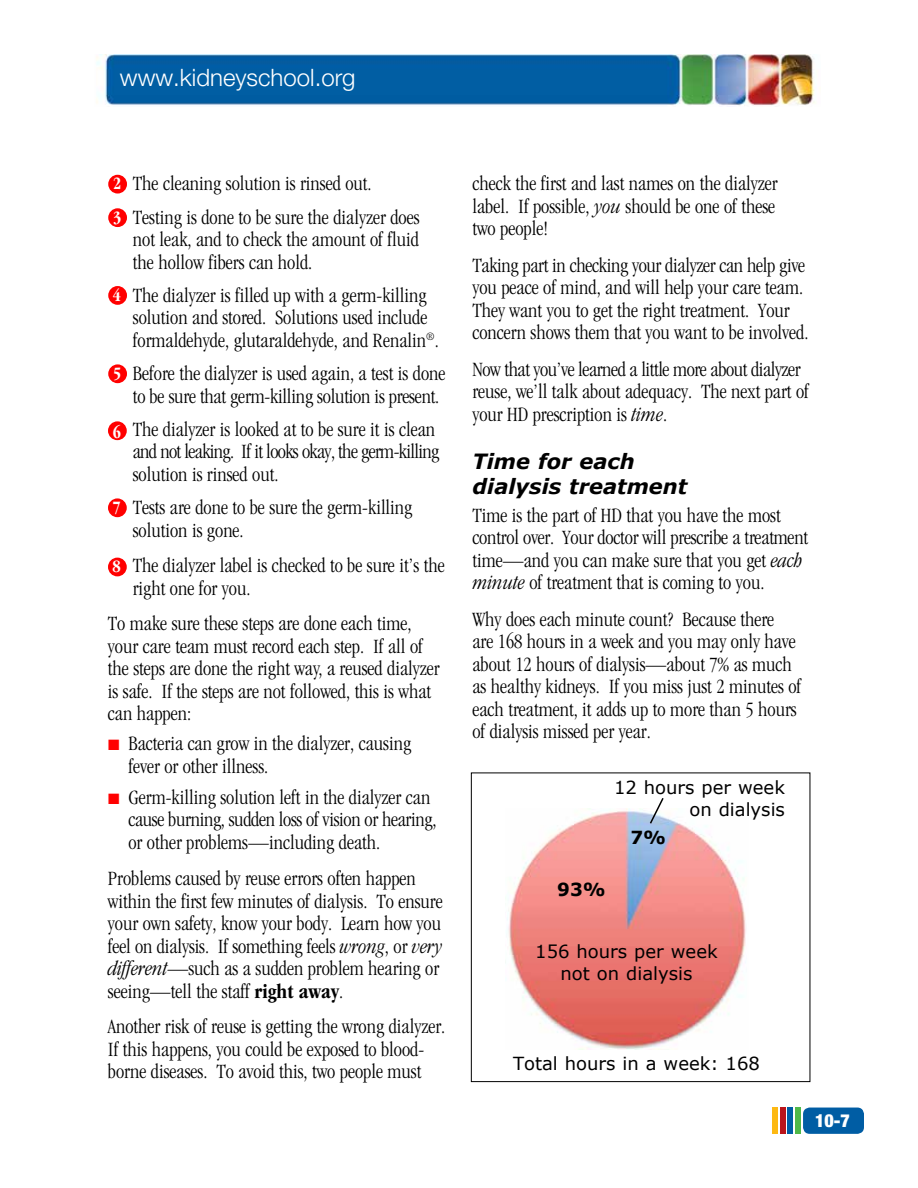
<style>
.page{position:relative;width:918px;height:1188px;background:#fff}
.page>*{position:absolute;margin:0;border:0;box-sizing:border-box;transform-origin:0 0}
.t1{font:300 24px "Helvetica Neue LT Std";color:#fff}
.t2{font:300 condensed 21px/22.5px "ITC Garamond Std";color:#000}
.t3{font:italic 700 21px/25.2px "Verdana";color:#000}
.t4{font:18px/21.6px "Verdana";color:#000;text-align:center}
.t5{font:700 condensed 18px/33.6px "ITC Garamond Std";color:#fff}
.t6{font:700 18px "Verdana";color:#000}
.t7{font:900 condensed 18px "Helvetica Neue LT Std";color:#fff}
.s1{color:#f00}
.s2{font-style:italic}
.s3{font-weight:700}
</style>
<div class="page">
<div style="left:803px;top:1108px;width:61px;height:26px;background:#005da4;border-radius:7px"></div>
<div style="left:796px;top:1108px;width:5px;height:26px;background:#50b848"></div>
<div style="left:788px;top:1108px;width:5px;height:26px;background:#005da4"></div>
<div style="left:772px;top:1108px;width:6px;height:26px;background:#fdb913"></div>
<div style="left:780px;top:1108px;width:6px;height:26px;background:#ba141a"></div>
<img style="left:96px;top:54px;width:719px;height:52px">
<div style="left:108px;top:175px;width:19px;height:19px;background:#f00;border-radius:50%"></div>
<div style="left:108px;top:208px;width:19px;height:19px;background:#f00;border-radius:50%"></div>
<div style="left:108px;top:286px;width:19px;height:19px;background:#f00;border-radius:50%"></div>
<div style="left:108px;top:364px;width:19px;height:19px;background:#f00;border-radius:50%"></div>
<div style="left:108px;top:421px;width:19px;height:19px;background:#f00;border-radius:50%"></div>
<div style="left:108px;top:498px;width:19px;height:19px;background:#f00;border-radius:50%"></div>
<img style="left:507px;top:808px;width:239px;height:241px">
<div style="left:471px;top:773px;width:339px;height:309px;border:1px solid #000"></div>
<svg style="left:648px;top:798px;width:17px;height:27px"></svg>
<div style="left:108px;top:558px;width:19px;height:18px;background:#f00;border-radius:50%"></div>
<p class="t1" style="left:120px;top:63px;width:237px">www.kidneyschool.org</p>
<p class="t2" style="left:133px;top:167px;width:288px;line-height:33.3px">The cleaning solution is rinsed out.<br>Testing is done to be sure the dialyzer does</p>
<p class="t2" style="left:133px;top:228px;width:287px">not leak, and to check the amount of fluid the hollow fibers can hold.</p>
<p class="t2" style="left:133px;top:284px;width:307px">The dialyzer is filled up with a germ-killing solution and stored. Solutions used include formaldehyde, glutaraldehyde, and Renalin<sup>®</sup>.</p>
<p class="t2" style="left:133px;top:362px;width:314px">Before the dialyzer is used again, a test is done to be sure that germ-killing solution is present.</p>
<p class="t2" style="left:133px;top:418px;width:308px">The dialyzer is looked at to be sure it is clean and not leaking. If it looks okay, the germ-killing solution is rinsed out.</p>
<p class="t2" style="left:133px;top:497px;width:281px">Tests are done to be sure the germ-killing solution is gone.</p>
<p class="t2" style="left:133px;top:554px;width:313px">The dialyzer label is checked to be sure it’s the right one for you.</p>
<p class="t2" style="left:108px;top:612px;width:333px">To make sure these steps are done each time, your care team must record each step. If all of the steps are done the right way, a reused dialyzer is safe. If the steps are not followed, this is what can happen:</p>
<p class="t2" style="left:128px;top:733px;width:284px;text-indent:-20px"><span class="s1">■</span> Bacteria can grow in the dialyzer, causing fever or other illness.</p>
<p class="t2" style="left:128px;top:786px;width:310px;text-indent:-20px"><span class="s1">■</span> Germ-killing solution left in the dialyzer can cause burning, sudden loss of vision or hearing, or other problems—including death.</p>
<p class="t2" style="left:108px;top:868px;width:336px">Problems caused by reuse errors often happen within the first few minutes of dialysis. To ensure your own safety, know your body. Learn how you feel on dialysis. If something feels <span class="s2">wrong</span>, or <span class="s2">very different</span>—such as a sudden problem hearing or seeing—tell the staff <span class="s3">right away</span>.</p>
<p class="t2" style="left:108px;top:1016px;width:339px">Another risk of reuse is getting the wrong dialyzer.<br>If this happens, you could be exposed to blood&shy;borne diseases. To avoid this, two people must</p>
<p class="t5" style="left:113px;top:167px;width:10px">2<br>3</p>
<p class="t5" style="left:113px;top:278px;width:10px">4</p>
<p class="t5" style="left:113px;top:357px;width:10px">5</p>
<p class="t5" style="left:113px;top:415px;width:10px">6</p>
<p class="t5" style="left:113px;top:491px;width:10px">7</p>
<p class="t5" style="left:113px;top:550px;width:10px">8</p>
<p class="t2" style="left:472px;top:172px;width:307px;text-align:justify">check the first and last names on the dialyzer label. If possible, <span class="s2">you</span> should be one of these two people!</p>
<p class="t2" style="left:472px;top:254px;width:338px">Taking part in checking your dialyzer can help give you peace of mind, and will help your care team.<br>They want you to get the right treatment. Your concern shows them that you want to be involved.</p>
<p class="t2" style="left:472px;top:358px;width:338px">Now that you’ve learned a little more about dialyzer reuse, we’ll talk about adequacy. The next part of your HD prescription is <span class="s2">time</span>.</p>
<p class="t3" style="left:472px;top:449px;width:216px">Time for each dialysis treatment</p>
<p class="t2" style="left:472px;top:504px;width:337px">Time is the part of HD that you have the most control over. Your doctor will prescribe a treatment time—and you can make sure that you get <span class="s2">each minute</span> of treatment that is coming to you.</p>
<p class="t2" style="left:472px;top:608px;width:330px">Why does each minute count? Because there<br>are 168 hours in a week and you may only have about 12 hours of dialysis—about 7% as much as healthy kidneys. If you miss just 2 minutes of each treatment, it adds up to more than 5 hours of dialysis missed per year.</p>
<p class="t4" style="left:614px;top:777px;width:172px;text-align:right">12 hours per week on dialysis</p>
<p class="t6" style="left:557px;top:878px;width:50px">93%</p>
<p class="t6" style="left:631px;top:825px;width:37px">7%</p>
<p class="t4" style="left:535px;top:941px;width:184px">156 hours per week not on dialysis</p>
<p class="t4" style="left:513px;top:1053px;width:248px">Total hours in a week: 168</p>
<p class="t7" style="left:815px;top:1110px;width:36px">10-7</p>
</div>
